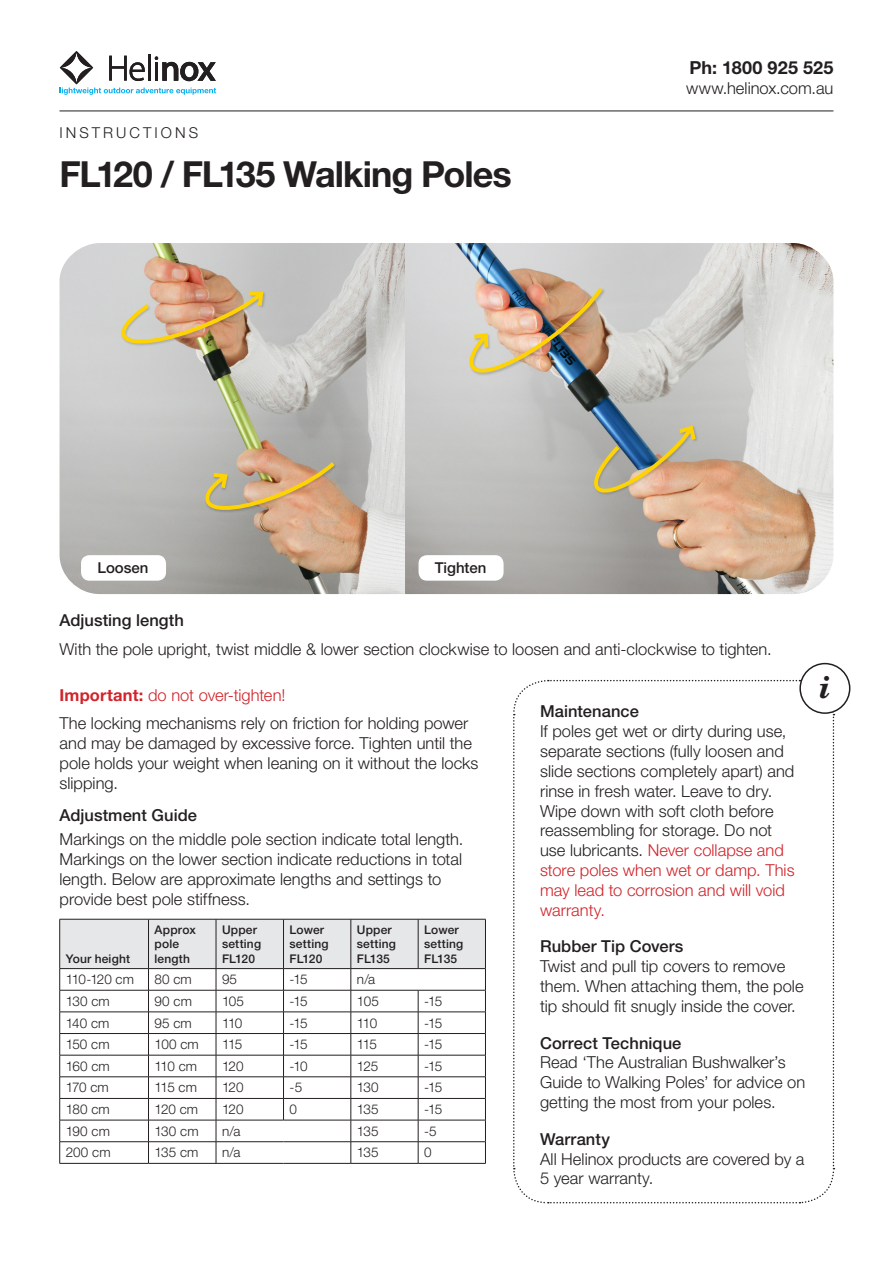
<style>
.page{position:relative;width:893px;height:1263px;background:#fff}
.page>*{position:absolute;margin:0;border:0;box-sizing:border-box;transform-origin:0 0}
.Product_Name{font:700 36px "Helvetica Neue LT Std";letter-spacing:-.03em;color:#231f20}
.i__info{font:italic 700 30px "New Century Schlbk LT Std";color:#231f20}
.t1{font:700 18px "Helvetica Neue LT Std";letter-spacing:.01em;color:#231f20}
.Body_text{font:300 16.5px/19.8px "Helvetica Neue LT Std";color:#231f20}
.Body_header{font:500 16.5px "Helvetica Neue LT Std";letter-spacing:.005em;color:#231f20}
.Body_text-2{font:300 16.5px "Helvetica Neue LT Std";color:#d1232a}
.Body_header-2{font:500 15px "Helvetica Neue LT Std";color:#231f20}
.t2{font:300 15px "Helvetica Neue LT Std";letter-spacing:.205em;color:#231f20}
.Body_header-3{font:300 13.5px "Helvetica Neue LT Std";letter-spacing:-.05em;color:#231f20}
.Body_header-4{font:500 12px/14.4px "Helvetica Neue LT Std";letter-spacing:.015em;color:#231f20}
.s1{font-weight:700}
.s2{color:#d1232a}
</style>
<div class="page">
<svg style="left:60px;top:51px;width:156px;height:44px"></svg>
<hr style="left:60px;top:111px;width:773px;height:1px;background:#231f20">
<img style="left:60px;top:243px;width:773px;height:351px">
<svg style="left:513px;top:679px;width:322px;height:525px"></svg>
<div style="left:800px;top:664px;width:50px;height:49px;background:#fff;border-radius:50%"></div>
<div style="left:799px;top:663px;width:51px;height:51px;border:2px solid #231f20;border-radius:50%"></div>
<svg style="left:59px;top:919px;width:427px;height:244px"></svg>
<hr style="left:60px;top:1163px;width:88px;height:1px;background:#231f20">
<hr style="left:148px;top:1163px;width:68px;height:1px;background:#231f20">
<hr style="left:216px;top:1163px;width:68px;height:1px;background:#231f20">
<hr style="left:284px;top:1163px;width:67px;height:1px;background:#231f20">
<hr style="left:351px;top:1163px;width:67px;height:1px;background:#231f20">
<hr style="left:418px;top:1163px;width:68px;height:1px;background:#231f20">
<svg style="left:205px;top:458px;width:134px;height:60px;background:#c9aa83"></svg>
<img style="left:469px;top:283px;width:137px;height:100px">
<svg style="left:592px;top:423px;width:106px;height:79px;background:#aea592"></svg>
<img style="left:121px;top:288px;width:146px;height:64px">
<div style="left:81px;top:555px;width:85px;height:26px;background:#fff;border-radius:9px"></div>
<div style="left:419px;top:555px;width:85px;height:26px;background:#fff;border-radius:9px"></div>
<p class="t2" style="left:60px;top:124px;width:140px">INSTRUCTIONS</p>
<p class="Product_Name" style="left:60px;top:152px;width:454px">FL120 / FL135 Walking Poles</p>
<p class="Body_header-2" style="left:98px;top:559px;width:52px">Loosen</p>
<p class="Body_header-2" style="left:435px;top:559px;width:53px">Tighten</p>
<p class="t1" style="left:690px;top:56px;width:145px">Ph: 1800 925 525</p>
<p class="Body_text" style="left:686px;top:77px;width:149px">www.helinox.com.au</p>
<p class="Body_header" style="left:60px;top:611px;width:126px">Adjusting length</p>
<p class="Body_text" style="left:60px;top:639px;width:714px">With the pole upright, twist middle &amp; lower section clockwise to loosen and anti-clockwise to tighten.</p>
<p class="Body_text-2" style="left:60px;top:685px;width:227px"><span class="s1">Important:</span> do not over-tighten!</p>
<p class="Body_text" style="left:60px;top:713px;width:420px">The locking mechanisms rely on friction for holding power and may be damaged by excessive force. Tighten until the pole holds your weight when leaning on it without the locks slipping.</p>
<p class="Body_header" style="left:60px;top:805px;width:139px">Adjustment Guide</p>
<p class="Body_text" style="left:60px;top:829px;width:405px">Markings on the middle pole section indicate total length.<br>Markings on the lower section indicate reductions in total length. Below are approximate lengths and settings to provide best pole stiffness.</p>
<p class="Body_header" style="left:540px;top:702px;width:100px">Maintenance</p>
<p class="Body_text" style="left:540px;top:721px;width:256px">If poles get wet or dirty during use, separate sections (fully loosen and slide sections completely apart) and rinse in fresh water. Leave to dry.<br>Wipe down with soft cloth before reassembling for storage. Do not use lubricants. <span class="s2">Never collapse and store poles when wet or damp. This may lead to corrosion and will void warranty.</span></p>
<p class="Body_header" style="left:540px;top:936px;width:145px">Rubber Tip Covers</p>
<p class="Body_text" style="left:540px;top:956px;width:265px">Twist and pull tip covers to remove them. When attaching them, the pole tip should fit snugly inside the cover.</p>
<p class="Body_header" style="left:540px;top:1033px;width:143px">Correct Technique</p>
<p class="Body_text" style="left:540px;top:1052px;width:267px">Read ‘The Australian Bushwalker’s<br>Guide to Walking Poles’ for advice on getting the most from your poles.</p>
<p class="Body_header" style="left:540px;top:1129px;width:71px">Warranty</p>
<p class="Body_text" style="left:540px;top:1148px;width:266px">All Helinox products are covered by a<br>5 year warranty.</p>
<p class="Body_header-4" style="left:154px;top:922px;width:43px">Approx pole length</p>
<p class="Body_header-4" style="left:222px;top:922px;width:41px">Upper setting<br>FL120</p>
<p class="Body_header-4" style="left:290px;top:922px;width:41px">Lower setting<br>FL120</p>
<p class="Body_header-4" style="left:357px;top:922px;width:41px">Upper setting<br>FL135</p>
<p class="Body_header-4" style="left:424px;top:922px;width:41px">Lower setting<br>FL135</p>
<p class="Body_header-4" style="left:66px;top:951px;width:66px">Your height</p>
<p class="Body_header-3" style="left:66px;top:971px;width:70px">110-120 cm</p>
<p class="Body_header-3" style="left:154px;top:971px;width:39px">80 cm</p>
<p class="Body_header-3" style="left:222px;top:971px;width:17px">95</p>
<p class="Body_header-3" style="left:290px;top:971px;width:20px">-15</p>
<p class="Body_header-3" style="left:357px;top:971px;width:20px">n/a</p>
<p class="Body_header-3" style="left:66px;top:993px;width:46px">130 cm</p>
<p class="Body_header-3" style="left:154px;top:993px;width:39px">90 cm</p>
<p class="Body_header-3" style="left:222px;top:993px;width:24px">105</p>
<p class="Body_header-3" style="left:290px;top:993px;width:20px">-15</p>
<p class="Body_header-3" style="left:357px;top:993px;width:24px">105</p>
<p class="Body_header-3" style="left:424px;top:993px;width:20px">-15</p>
<p class="Body_header-3" style="left:66px;top:1014px;width:45px">140 cm</p>
<p class="Body_header-3" style="left:154px;top:1014px;width:39px">95 cm</p>
<p class="Body_header-3" style="left:222px;top:1014px;width:22px">110</p>
<p class="Body_header-3" style="left:290px;top:1014px;width:20px">-15</p>
<p class="Body_header-3" style="left:357px;top:1014px;width:22px">110</p>
<p class="Body_header-3" style="left:424px;top:1014px;width:20px">-15</p>
<p class="Body_header-3" style="left:66px;top:1036px;width:45px">150 cm</p>
<p class="Body_header-3" style="left:154px;top:1036px;width:46px">100 cm</p>
<p class="Body_header-3" style="left:222px;top:1036px;width:22px">115</p>
<p class="Body_header-3" style="left:290px;top:1036px;width:20px">-15</p>
<p class="Body_header-3" style="left:357px;top:1036px;width:22px">115</p>
<p class="Body_header-3" style="left:424px;top:1036px;width:20px">-15</p>
<p class="Body_header-3" style="left:66px;top:1058px;width:46px">160 cm</p>
<p class="Body_header-3" style="left:154px;top:1058px;width:44px">110 cm</p>
<p class="Body_header-3" style="left:222px;top:1058px;width:23px">120</p>
<p class="Body_header-3" style="left:290px;top:1058px;width:20px">-10</p>
<p class="Body_header-3" style="left:357px;top:1058px;width:23px">125</p>
<p class="Body_header-3" style="left:424px;top:1058px;width:20px">-15</p>
<p class="Body_header-3" style="left:66px;top:1079px;width:45px">170 cm</p>
<p class="Body_header-3" style="left:154px;top:1079px;width:44px">115 cm</p>
<p class="Body_header-3" style="left:222px;top:1079px;width:23px">120</p>
<p class="Body_header-3" style="left:290px;top:1079px;width:14px">-5</p>
<p class="Body_header-3" style="left:357px;top:1079px;width:23px">130</p>
<p class="Body_header-3" style="left:424px;top:1079px;width:20px">-15</p>
<p class="Body_header-3" style="left:66px;top:1101px;width:46px">180 cm</p>
<p class="Body_header-3" style="left:154px;top:1101px;width:45px">120 cm</p>
<p class="Body_header-3" style="left:222px;top:1101px;width:23px">120</p>
<p class="Body_header-3" style="left:290px;top:1101px;width:9px">0</p>
<p class="Body_header-3" style="left:357px;top:1101px;width:23px">135</p>
<p class="Body_header-3" style="left:424px;top:1101px;width:20px">-15</p>
<p class="Body_header-3" style="left:66px;top:1123px;width:46px">190 cm</p>
<p class="Body_header-3" style="left:154px;top:1123px;width:46px">130 cm</p>
<p class="Body_header-3" style="left:222px;top:1123px;width:20px">n/a</p>
<p class="Body_header-3" style="left:357px;top:1123px;width:23px">135</p>
<p class="Body_header-3" style="left:424px;top:1123px;width:14px">-5</p>
<p class="Body_header-3" style="left:66px;top:1144px;width:46px">200 cm</p>
<p class="Body_header-3" style="left:154px;top:1144px;width:45px">135 cm</p>
<p class="Body_header-3" style="left:222px;top:1144px;width:20px">n/a</p>
<p class="Body_header-3" style="left:357px;top:1144px;width:23px">135</p>
<p class="Body_header-3" style="left:424px;top:1144px;width:9px">0</p>
<p class="i__info" style="left:819px;top:669px;width:13px">i</p>
</div>
